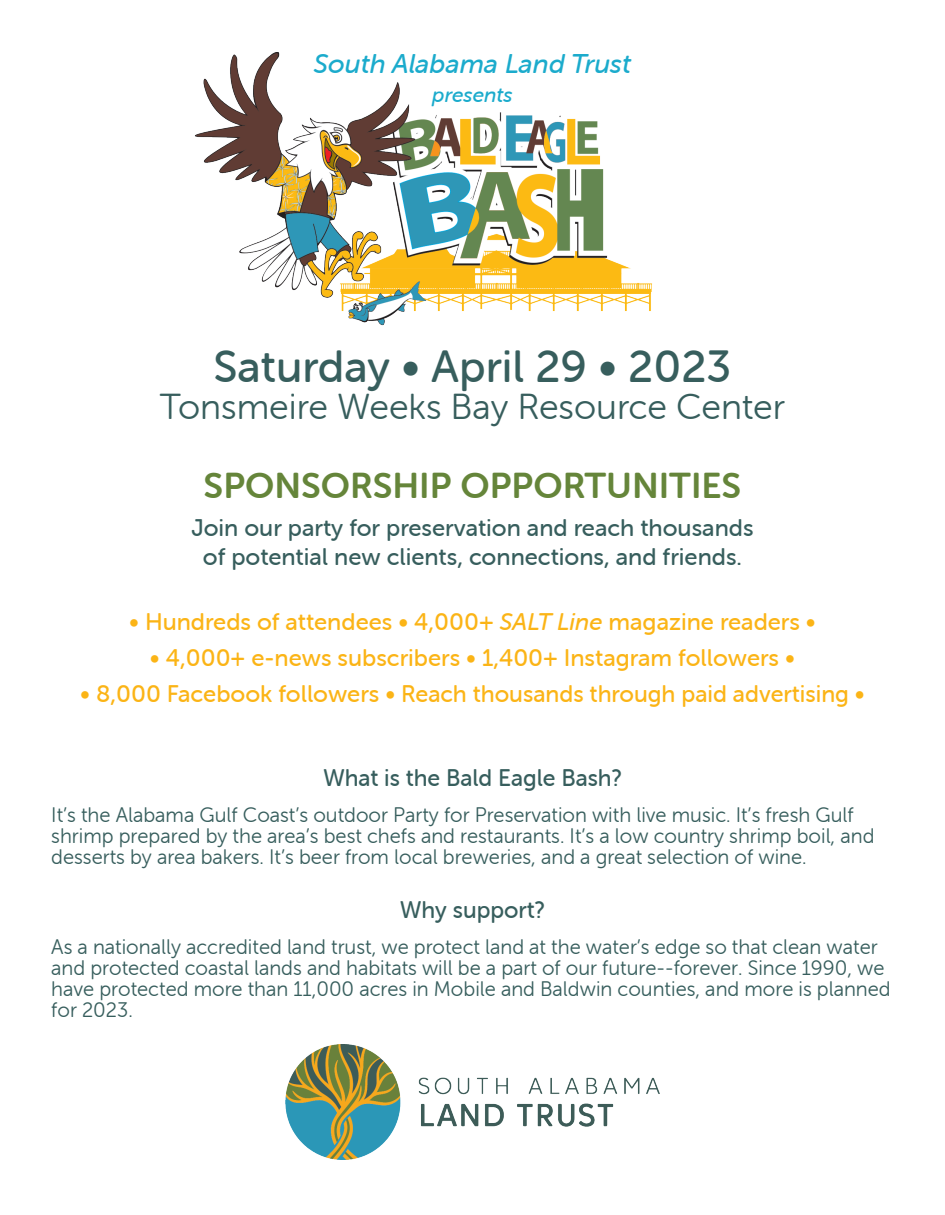
<style>
.page{position:relative;width:945px;height:1215px;background:#fff}
.page>*{position:absolute;margin:0;border:0;box-sizing:border-box;transform-origin:0 0}
.t1{font:45px "Museo Sans Rounded 500";color:#375e5d}
.t2{font:36px "Museo Sans Rounded 300";color:#375e5d}
.t3{font:36px "Museo Sans Rounded 700";color:#65853a}
.t4{font:italic 27px "Museo Sans Rounded 500";color:#1babcc}
.t5{font:24px "Museo Sans Rounded 500";color:#fbb416}
.t6{font:24px "Museo Sans Rounded 500";color:#375e5d}
.t7{font:21px/21px "Museo Sans Rounded 300";color:#375e5d}
.t8{font:italic 21px "Museo Sans Rounded 500";color:#1babcc}
.s1{font-style:italic}
</style>
<div class="page">
<img style="left:195px;top:52px;width:457px;height:274px">
<img style="left:286px;top:1045px;width:373px;height:115px">
<p class="t4" style="left:314px;top:49px;width:319px">South Alabama Land Trust</p>
<p class="t8" style="left:432px;top:83px;width:82px">presents</p>
<p class="t1" style="left:213px;top:342px;width:520px">Saturday • April 29 • 2023</p>
<p class="t2" style="left:160px;top:387px;width:627px">Tonsmeire Weeks Bay Resource Center</p>
<p class="t3" style="left:204px;top:466px;width:539px">SPONSORSHIP OPPORTUNITIES</p>
<p class="t6" style="left:191px;top:515px;width:564px">Join our party for preservation and reach thousands</p>
<p class="t6" style="left:203px;top:543px;width:541px">of potential new clients, connections, and friends.</p>
<p class="t5" style="left:129px;top:608px;width:688px">• Hundreds of attendees • 4,000+ <span class="s1">SALT Line</span> magazine readers •</p>
<p class="t5" style="left:150px;top:644px;width:647px">• 4,000+ e-news subscribers • 1,400+ Instagram followers •</p>
<p class="t5" style="left:80px;top:680px;width:786px">• 8,000 Facebook followers • Reach thousands through paid advertising •</p>
<p class="t6" style="left:323px;top:764px;width:300px">What is the Bald Eagle Bash?</p>
<p class="t7" style="left:51px;top:804px;width:825px">It’s the Alabama Gulf Coast’s outdoor Party for Preservation with live music. It’s fresh Gulf shrimp prepared by the area’s best chefs and restaurants. It’s a low country shrimp boil, and desserts by area bakers. It’s beer from local breweries, and a great selection of wine.</p>
<p class="t6" style="left:400px;top:896px;width:147px">Why support?</p>
<p class="t7" style="left:51px;top:936px;width:841px">As a nationally accredited land trust, we protect land at the water’s edge so that clean water and protected coastal lands and habitats will be a part of our future--forever. Since 1990, we have protected more than 11,000 acres in Mobile and Baldwin counties, and more is planned for 2023.</p>
</div>
